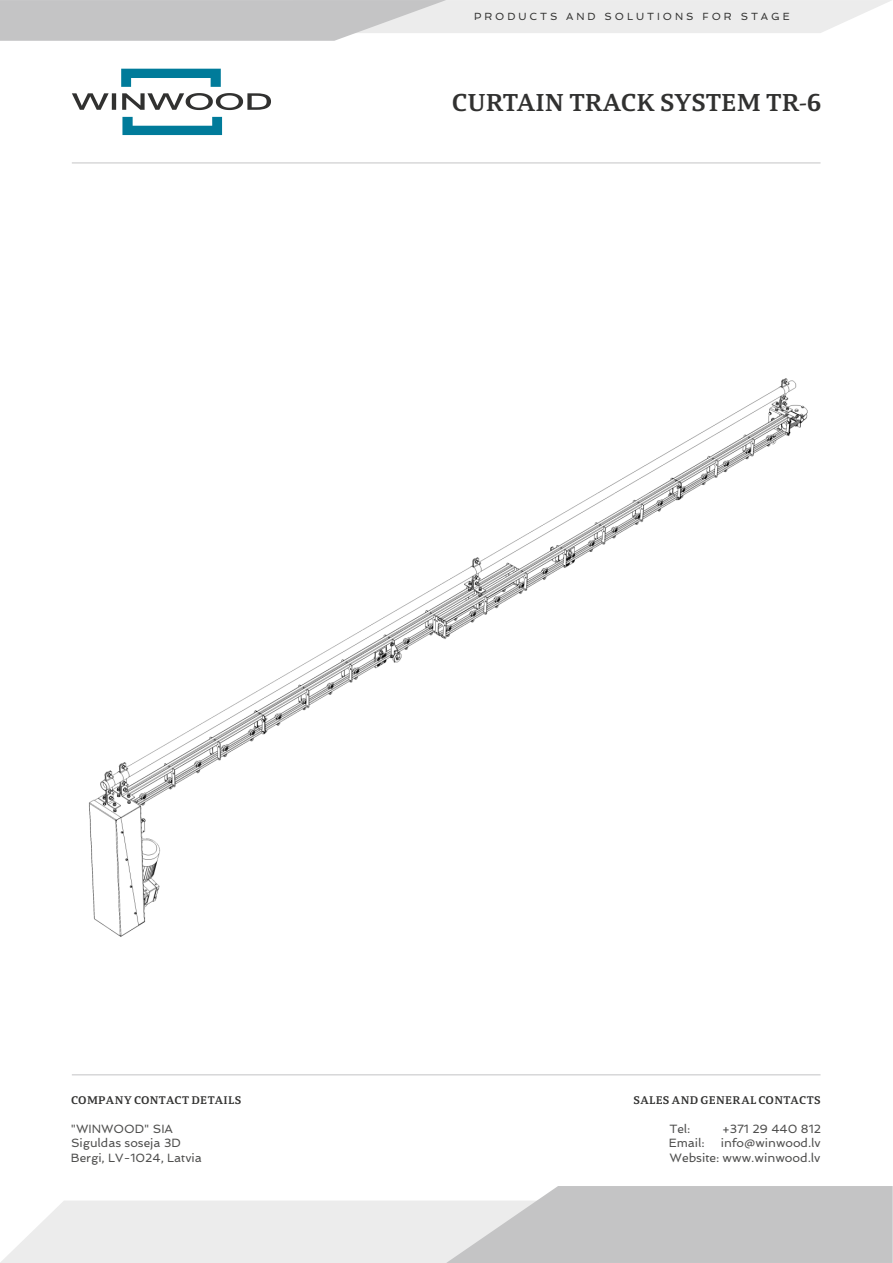
<style>
.page{position:relative;width:893px;height:1263px;background:#fff}
.page>*{position:absolute;margin:0;border:0;box-sizing:border-box;transform-origin:0 0}
.t1{font:600 26.4px "Calicanto";color:#313130}
.t2{font:12.15px "Spinnaker";color:#4e4e4d}
.t3{font:12px/14.4px "Spinnaker";color:#4e4e4d}
.t4{font:600 12px "Calicanto";letter-spacing:.03em;color:#313130}
.t5{font:10.35px "Spinnaker";color:#313130}
</style>
<div class="page">
<svg style="left:0;top:1186px;width:893px;height:77px;background:#ddd"></svg>
<hr style="left:72px;top:1074px;width:748px;height:1px;background:#c4c4c5">
<hr style="left:72px;top:163px;width:748px;height:1px;background:#c4c4c5">
<svg style="left:0;top:0;width:892px;height:41px"></svg>
<svg style="left:72px;top:93px;width:199px;height:17px"></svg>
<svg style="left:122px;top:117px;width:100px;height:18px"></svg>
<svg style="left:121px;top:69px;width:100px;height:18px"></svg>
<img style="left:89px;top:378px;width:719px;height:559px">
<p class="t5" style="left:474px;top:10px;width:317px">P R O D U C T S A N D S O L U T I O N S F O R S T A G E</p>
<h1 class="t1" style="left:452px;top:87px;width:371px">CURTAIN TRACK SYSTEM TR-6</h1>
<p class="t4" style="left:71px;top:1093px;width:172px">COMPANY CONTACT DETAILS</p>
<p class="t3" style="left:71px;top:1121px;width:133px">"WINWOOD" SIA<br>Siguldas soseja 3D<br>Bergi, LV-1024, Latvia</p>
<p class="t4" style="left:633px;top:1093px;width:189px">SALES AND GENERAL CONTACTS</p>
<p class="t3" style="left:669px;top:1121px;width:37px">Tel:<br>Email:</p>
<p class="t2" style="left:669px;top:1150px;width:153px">Website: www.winwood.lv</p>
<p class="t3" style="left:721px;top:1121px;width:102px">+371 29 440 812 info@winwood.lv</p>
</div>
